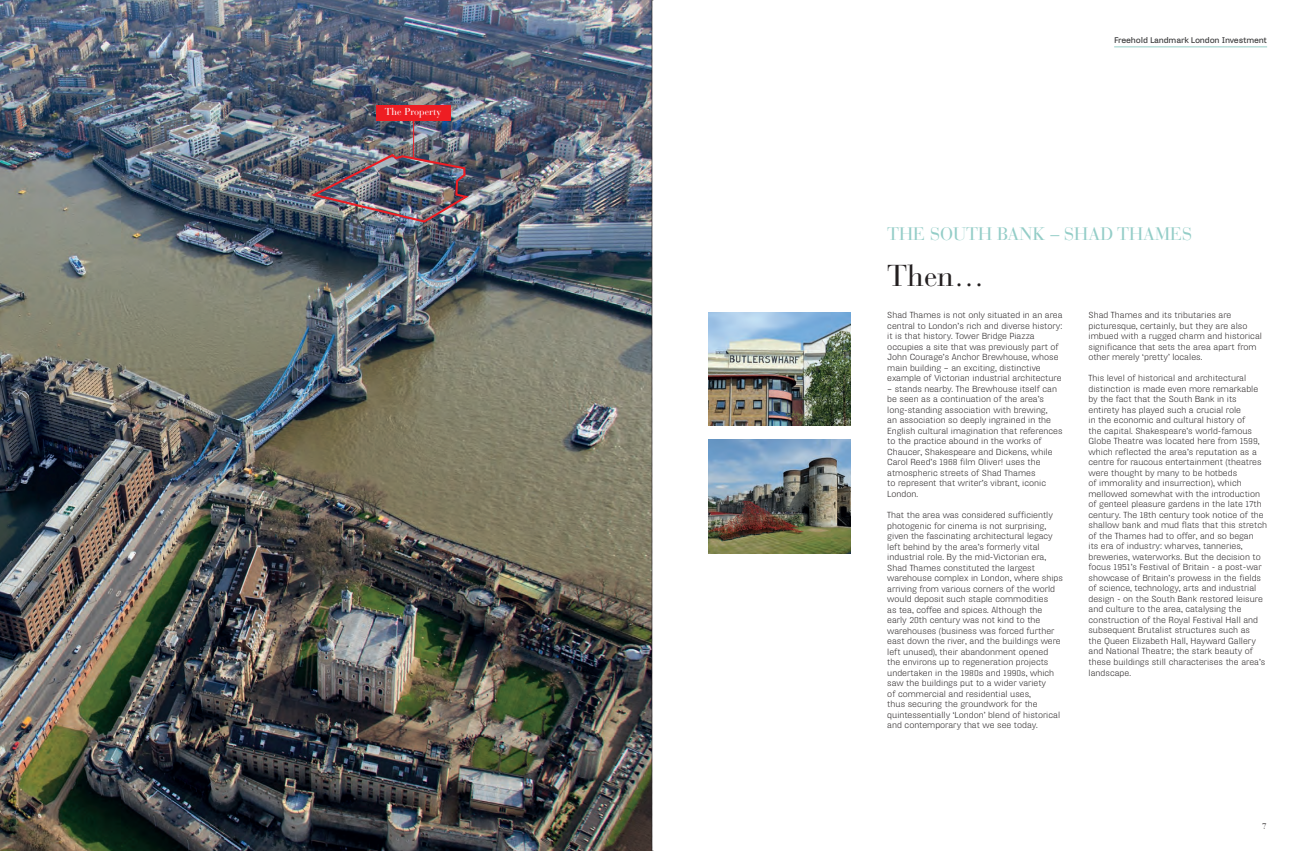
<style>
.page{position:relative;width:1304px;height:851px;background:#fff}
.page>*{position:absolute;margin:0;border:0;box-sizing:border-box;transform-origin:0 0}
.Paragraph_Style_1{font:30px "Bauer Bodoni Std";color:#231f20}
.Paragraph_Style_2{font:18px "Bauer Bodoni Std";color:#93cdc7}
.Paragraph_Style_2-2{font:10px "Bauer Bodoni Std";color:#fff}
.Paragraph_Style_2-3{font:9px "Bauer Bodoni Std";color:#231f20}
.Paragraph_Style_1-2{font:300 8.5px/10.5px "Hydra Text";color:#231f20}
.t1{font:700 8px "Hydra Text";letter-spacing:-.025em;color:#3e3e3f}
.Paragraph_Style_2-4{font:8px "Bauer Bodoni Std";color:#231f20}
</style>
<div class="page">
<img style="left:0;top:0;width:652px;height:850px">
<img style="left:709px;top:312px;width:141px;height:113px">
<img style="left:709px;top:439px;width:141px;height:114px">
<hr style="left:1114px;top:47px;width:153px;height:1px;background:#93cdc7">
<div style="left:376px;top:105px;width:74px;height:15px;background:#ee1d23"></div>
<img style="left:308px;top:153px;width:163px;height:71px">
<hr style="left:413px;top:112px;width:1px;height:46px;background:#ee1d23">
<svg style="left:652px;top:0;width:1px;height:851px"></svg>
<p class="Paragraph_Style_2-2" style="left:385px;top:106px;width:58px">The Property</p>
<p class="t1" style="left:1114px;top:35px;width:154px">Freehold Landmark London Investment</p>
<p class="Paragraph_Style_2" style="left:887px;top:223px;width:306px">THE SOUTH BANK – SHAD THAMES</p>
<p class="Paragraph_Style_1" style="left:887px;top:257px;width:98px">Then…</p>
<p class="Paragraph_Style_1-2" style="left:887px;top:310px;width:177px">Shad Thames is not only situated in an area central to London’s rich and diverse history: it is that history. Tower Bridge Piazza occupies a site that was previously part of John Courage’s Anchor Brewhouse, whose main building – an exciting, distinctive example of Victorian industrial architecture</p>
<p class="Paragraph_Style_1-2" style="left:887px;top:383px;width:177px">– stands nearby. The Brewhouse itself can be seen as a continuation of the area’s long-standing association with brewing,<br>an association so deeply ingrained in the English cultural imagination that references to the practice abound in the works of Chaucer, Shakespeare and Dickens, while Carol Reed’s 1968 film Oliver! uses the atmospheric streets of Shad Thames<br>to represent that writer’s vibrant, iconic London.</p>
<p class="Paragraph_Style_1-2" style="left:887px;top:509px;width:177px">That the area was considered sufficiently photogenic for cinema is not surprising, given the fascinating architectural legacy left behind by the area’s formerly vital industrial role. By the mid-Victorian era, Shad Thames constituted the largest warehouse complex in London, where ships arriving from various corners of the world would deposit such staple commodities<br>as tea, coffee and spices. Although the early 20th century was not kind to the warehouses (business was forced further east down the river, and the buildings were left unused), their abandonment opened the environs up to regeneration projects undertaken in the 1980s and 1990s, which saw the buildings put to a wider variety<br>of commercial and residential uses,<br>thus securing the groundwork for the quintessentially ‘London’ blend of historical and contemporary that we see today.</p>
<p class="Paragraph_Style_1-2" style="left:1089px;top:310px;width:175px">Shad Thames and its tributaries are picturesque, certainly, but they are also imbued with a rugged charm and historical significance that sets the area apart from other merely ‘pretty’ locales.</p>
<p class="Paragraph_Style_1-2" style="left:1089px;top:373px;width:180px">This level of historical and architectural distinction is made even more remarkable by the fact that the South Bank in its entirety has played such a crucial role<br>in the economic and cultural history of<br>the capital. Shakespeare’s world-famous Globe Theatre was located here from 1599, which reflected the area’s reputation as a centre for raucous entertainment (theatres were thought by many to be hotbeds<br>of immorality and insurrection), which mellowed somewhat with the introduction of genteel pleasure gardens in the late 17th century. The 18th century took notice of the shallow bank and mud flats that this stretch of the Thames had to offer, and so began<br>its era of industry: wharves, tanneries, breweries, waterworks. But the decision to focus 1951’s Festival of Britain - a post-war showcase of Britain’s prowess in the fields of science, technology, arts and industrial design - on the South Bank restored leisure and culture to the area, catalysing the construction of the Royal Festival Hall and subsequent Brutalist structures such as<br>the Queen Elizabeth Hall, Hayward Gallery and National Theatre; the stark beauty of these buildings still characterises the area’s landscape.</p>
<p class="Paragraph_Style_2-3" style="left:37px;top:820px;width:7px">6</p>
<p class="Paragraph_Style_2-4" style="left:1262px;top:820px;width:6px">7</p>
</div>
